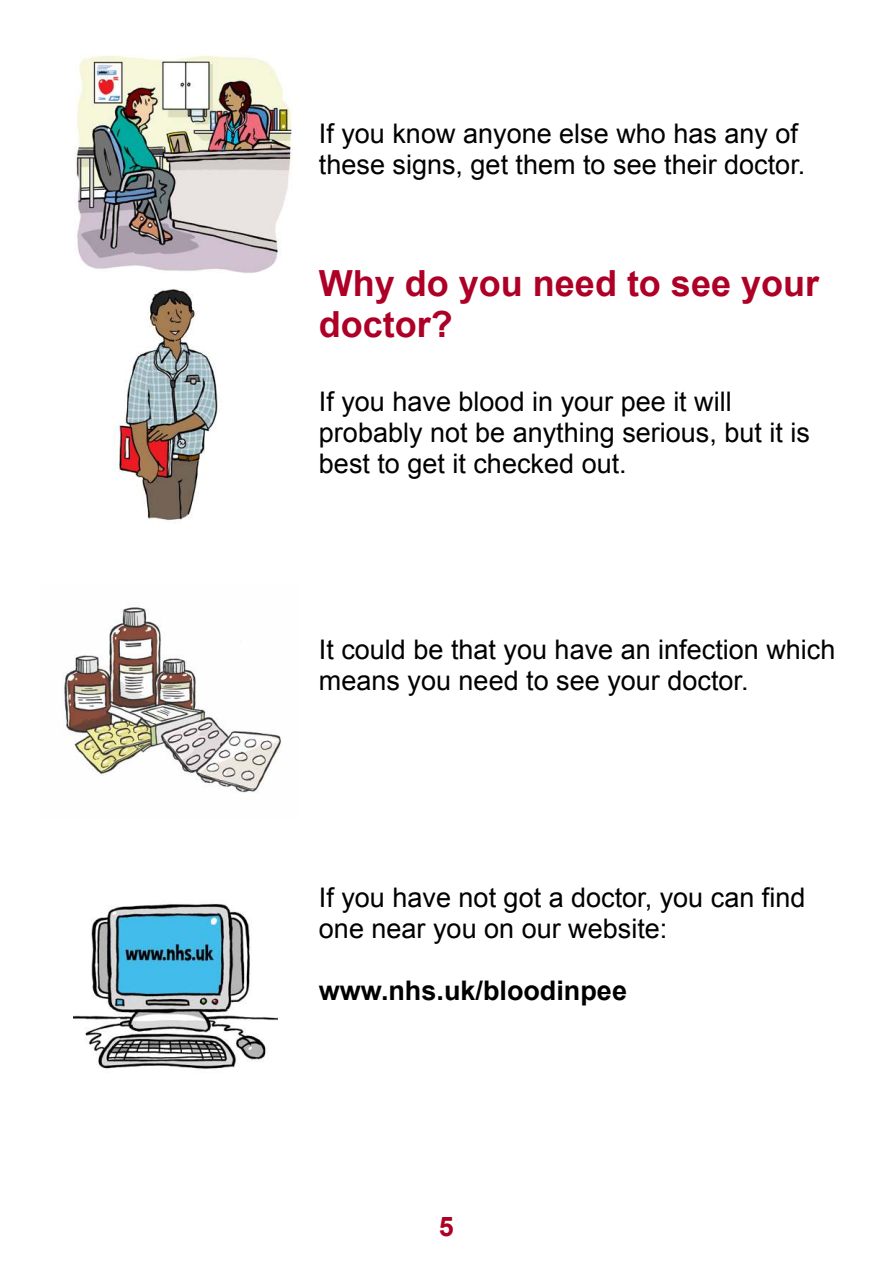
<style>
.page{position:relative;width:893px;height:1263px;background:#fff}
.page>*{position:absolute;margin:0;border:0;box-sizing:border-box;transform-origin:0 0}
.t1{font:700 36px/41.2px "Arial";color:#ae0026}
.t2{font:27px/30.9px "Arial";color:#000}
.t3{font:700 27px "Arial";color:#000}
.t4{font:700 27px "Arial";color:#ae0026}
</style>
<div class="page">
<img style="left:75px;top:54px;width:218px;height:219px">
<img style="left:112px;top:289px;width:106px;height:233px">
<img style="left:63px;top:607px;width:219px;height:186px">
<img style="left:73px;top:903px;width:204px;height:166px">
<p class="t2" style="left:319px;top:120px;width:488px">If you know anyone else who has any of these signs, get them to see their doctor.</p>
<p class="t1" style="left:319px;top:266px;width:502px">Why do you need to see your doctor?</p>
<p class="t2" style="left:319px;top:389px;width:492px">If you have blood in your pee it will probably not be anything serious, but it is best to get it checked out.</p>
<p class="t2" style="left:319px;top:636px;width:518px">It could be that you have an infection which means you need to see your doctor.</p>
<p class="t2" style="left:319px;top:884px;width:488px">If you have not got a doctor, you can find one near you on our website:</p>
<p class="t3" style="left:319px;top:980px;width:310px">www.nhs.uk/bloodinpee</p>
<p class="t4" style="left:439px;top:1216px;width:17px">5</p>
</div>
